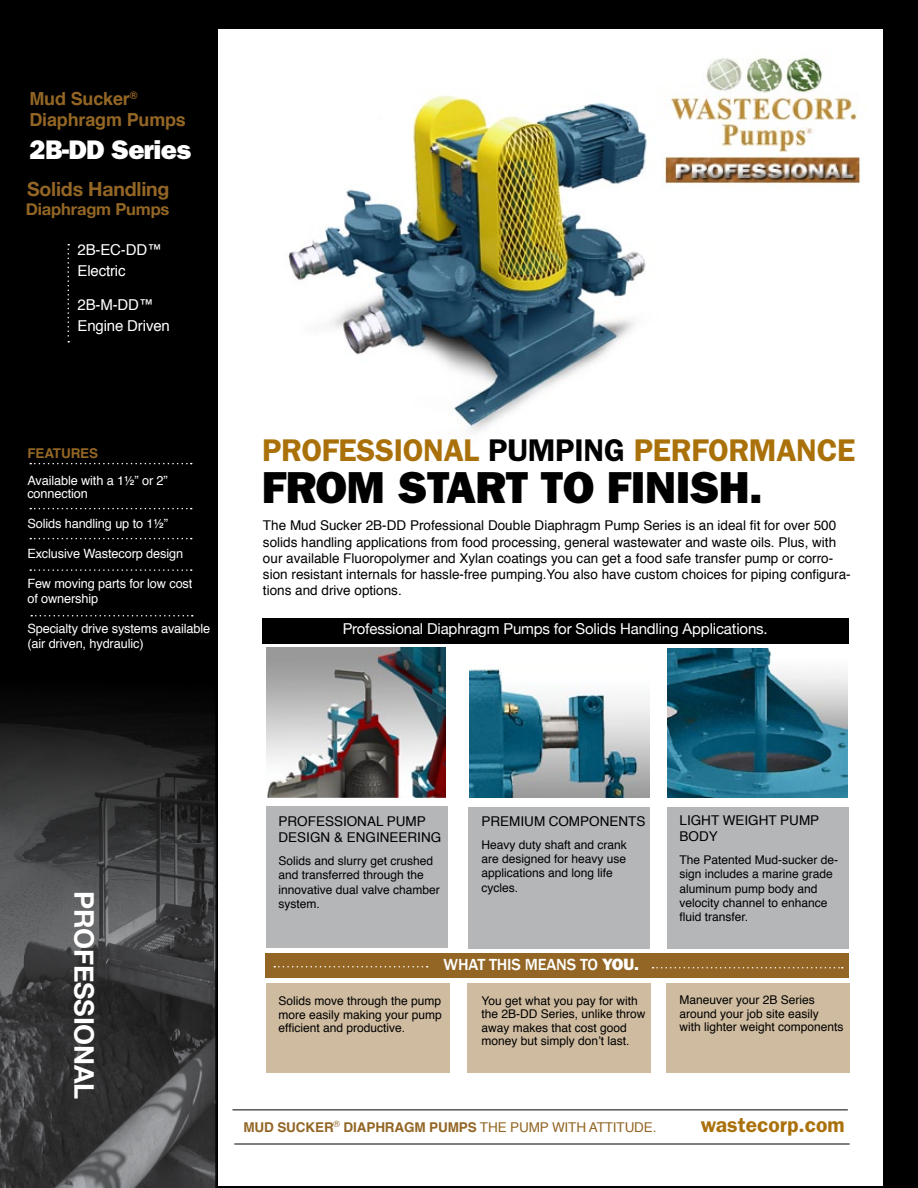
<style>
.page{position:relative;width:918px;height:1188px;background:#000}
.page>*{position:absolute;margin:0;border:0;box-sizing:border-box;transform-origin:0 0}
.t1{font:45px "ITC Franklin Gothic Std Hvy";letter-spacing:-.01em;color:#000}
.t2{font:600 31.5px "ITC Franklin Gothic Std";letter-spacing:-.01em;color:#aa710a}
.t3{font:700 27px "Helvetica Neue";letter-spacing:-.01em;color:#fff}
.t4{font:27px "ITC Franklin Gothic Std Hvy";letter-spacing:-.025em;color:#fff}
.t5{font:600 21px "ITC Franklin Gothic Std";color:#aa710a}
.t6{font:700 19.5px "Helvetica Neue";letter-spacing:-.01em;color:#936625}
.t7{font:700 18px/21.6px "Helvetica";letter-spacing:-.01em;color:#936625}
.t8{font:500 16.5px "Franklin Gothic";letter-spacing:-.01em;color:#fff}
.t9{font:700 16.5px "Helvetica Neue";letter-spacing:-.01em;color:#936625}
.t10{font:15px "Helvetica Neue";letter-spacing:-.01em;color:#fff}
.t11{font:15px/21px "Helvetica";letter-spacing:-.01em;color:#fff}
.t12{font:13.5px/16.2px "Helvetica";color:#000}
.t13{font:700 13.5px "Helvetica";letter-spacing:-.01em;color:#936625}
.t14{font:12.75px/15px "Helvetica";letter-spacing:-.01em;color:#fff}
.t15{font:12px/14.4px "Helvetica";color:#000}
.s1{color:#000}
.s2{font-family:"ITC Franklin Gothic Std Hvy";font-weight:400}
.s3{font-weight:400}
</style>
<div class="page">
<div style="left:218px;top:30px;width:665px;height:1156px;background:#fff"></div>
<svg style="left:0;top:462px;width:217px;height:726px"></svg>
<img style="left:288px;top:95px;width:359px;height:338px">
<div style="left:262px;top:618px;width:587px;height:25px;background:#000"></div>
<div style="left:267px;top:806px;width:181px;height:141px;background:#b4b6b8"></div>
<div style="left:469px;top:807px;width:181px;height:141px;background:#b4b6b8"></div>
<div style="left:667px;top:808px;width:181px;height:141px;background:#b4b6b8"></div>
<div style="left:265px;top:953px;width:584px;height:24px;background:#936625"></div>
<div style="left:266px;top:984px;width:183px;height:89px;background:#cfbb9f"></div>
<div style="left:468px;top:984px;width:183px;height:89px;background:#cfbb9f"></div>
<div style="left:666px;top:984px;width:183px;height:89px;background:#cfbb9f"></div>
<img style="left:671px;top:57px;width:187px;height:96px">
<img style="left:664px;top:153px;width:197px;height:32px">
<svg style="left:274px;top:966px;width:154px;height:1px"></svg>
<svg style="left:653px;top:967px;width:190px;height:1px"></svg>
<svg style="left:30px;top:508px;width:162px;height:1px"></svg>
<svg style="left:68px;top:244px;width:1px;height:99px"></svg>
<svg style="left:30px;top:538px;width:162px;height:1px"></svg>
<svg style="left:30px;top:569px;width:162px;height:2px"></svg>
<svg style="left:31px;top:615px;width:162px;height:1px"></svg>
<hr style="left:232px;top:1110px;width:616px;height:1px;background:#000">
<hr style="left:234px;top:1144px;width:616px;height:1px;background:#000">
<img style="left:266px;top:648px;width:180px;height:149px">
<svg style="left:30px;top:463px;width:162px;height:1px"></svg>
<img style="left:469px;top:668px;width:181px;height:130px">
<img style="left:668px;top:648px;width:180px;height:150px">
<h3 class="t7" style="left:29px;top:88px;width:158px">Mud Sucker<sup>®<br></sup>Diaphragm Pumps</h3>
<h3 class="t4" style="left:30px;top:133px;width:163px">2B-DD SERIES</h3>
<h3 class="t6" style="left:27px;top:171px;width:144px">Solids Handling</h3>
<h3 class="t9" style="left:26px;top:195px;width:145px">Diaphragm Pumps</h3>
<p class="t11" style="left:78px;top:239px;width:86px">2B-EC-DD™<br>Electric</p>
<p class="t11" style="left:78px;top:295px;width:94px">2B-M-DD™<br>Engine Driven</p>
<p class="t13" style="left:27px;top:442px;width:72px">FEATURES</p>
<p class="t14" style="left:27px;top:474px;width:142px;line-height:13.5px">Available with a 1½” or 2” connection</p>
<p class="t14" style="left:27px;top:517px;width:142px">Solids handling up to 1½”</p>
<p class="t14" style="left:27px;top:547px;width:157px">Exclusive Wastecorp design</p>
<p class="t14" style="left:27px;top:577px;width:167px">Few moving parts for low cost of ownership</p>
<p class="t14" style="left:27px;top:622px;width:184px">Specialty drive systems available (air driven, hydraulic)</p>
<h2 class="t2" style="left:262px;top:431px;width:595px">PROFESSIONAL <span class="s1">PUMPING</span> PERFORMANCE</h2>
<h1 class="t1" style="left:262px;top:461px;width:502px">FROM START TO FINISH.</h1>
<p class="t12" style="left:263px;top:518px;width:589px">The Mud Sucker 2B-DD Professional Double Diaphragm Pump Series is an ideal fit for over 500 solids handling applications from food processing, general wastewater and waste oils. Plus, with our available Fluoropolymer and Xylan coatings you can get a food safe transfer pump or corro&shy;sion resistant internals for hassle-free pumping.You also have custom choices for piping configura&shy;tions and drive options.</p>
<p class="t10" style="left:343px;top:616px;width:427px">Professional Diaphragm Pumps for Solids Handling Applications.</p>
<h3 class="t3" style="left:109px;top:891px;width:209px;rotate:90deg">PROFESSIONAL</h3>
<p class="t12" style="left:279px;top:814px;width:164px">PROFESSIONAL PUMP<br>DESIGN &amp; ENGINEERING</p>
<p class="t15" style="left:279px;top:854px;width:163px">Solids and slurry get crushed and transferred through the innovative dual valve chamber system.</p>
<p class="t12" style="left:482px;top:814px;width:165px">PREMIUM COMPONENTS</p>
<p class="t15" style="left:482px;top:838px;width:147px">Heavy duty shaft and crank are designed for heavy use applications and long life cycles.</p>
<h3 class="t8" style="left:444px;top:954px;width:197px">WHAT THIS MEANS TO <span class="s2">YOU.</span></h3>
<p class="t15" style="left:279px;top:995px;width:165px;line-height:13.5px;text-align:justify">Solids move through the pump more easily making your pump efficient and productive.</p>
<p class="t15" style="left:482px;top:994px;width:165px;line-height:13.5px">You get what you pay for with the 2B-DD Series, unlike throw away makes that cost good money but simply don’t last.</p>
<p class="t12" style="left:680px;top:813px;width:141px">LIGHT WEIGHT PUMP<br>BODY</p>
<p class="t15" style="left:680px;top:853px;width:160px">The Patented Mud-sucker de&shy;sign includes a marine grade aluminum pump body and velocity channel to enhance fluid transfer.</p>
<p class="t15" style="left:680px;top:994px;width:165px;line-height:13.5px">Maneuver your 2B Series around your job site easily<br>with lighter weight components</p>
<p class="t13" style="left:243px;top:1116px;width:415px">MUD SUCKER<sup>®</sup> DIAPHRAGM PUMPS <span class="s3">THE PUMP WITH ATTITUDE.</span></p>
<h3 class="t5" style="left:701px;top:1112px;width:145px">WASTECORP.COM</h3>
</div>
